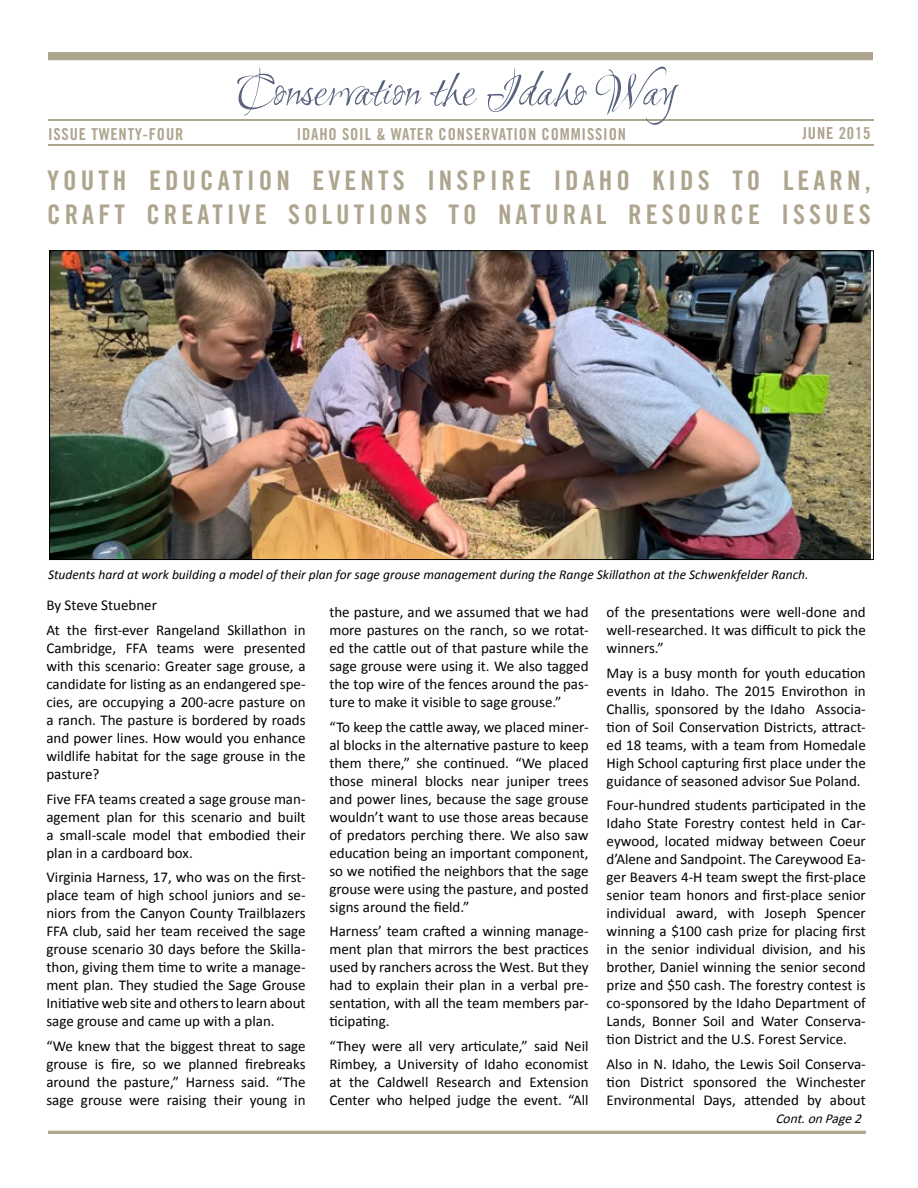
<style>
.page{position:relative;width:918px;height:1188px;background:#fff}
.page>*{position:absolute;margin:0;border:0;box-sizing:border-box;transform-origin:0 0}
.t1{font:27px/33.8px "Trade Gothic LT Std Bd Cn 20";letter-spacing:.15em;color:#aea58f}
.t2{font:16.5px "Trade Gothic LT Std Bd Cn 20";letter-spacing:.05em;color:#aea58f}
.t3{font:15px/18px "Calibri";color:#000;text-align:justify}
.t4{font:italic 13.5px "Calibri";color:#000}
.t5{font:italic 13.5px "Calibri";color:#000}
</style>
<div class="page">
<hr style="left:48px;top:120px;width:825px;height:1px;background:#aea58f">
<hr style="left:48px;top:144px;width:825px;height:2px;background:#aea58f">
<hr style="left:48px;top:1131px;width:818px;height:3px;background:#aea58f">
<div style="left:48px;top:52px;width:825px;height:8px;background:#aea58f"></div>
<svg style="left:237px;top:68px;width:184px;height:47px"></svg>
<svg style="left:430px;top:73px;width:47px;height:34px"></svg>
<svg style="left:487px;top:68px;width:100px;height:44px"></svg>
<svg style="left:596px;top:67px;width:83px;height:58px"></svg>
<img style="left:51px;top:253px;width:820px;height:305px">
<p class="t2" style="left:48px;top:124px;width:137px">ISSUE TWENTY-FOUR</p>
<p class="t2" style="left:297px;top:124px;width:331px">IDAHO SOIL &amp; WATER CONSERVATION COMMISSION</p>
<p class="t2" style="left:803px;top:123px;width:69px">JUNE 2015</p>
<h1 class="t1" style="left:47px;top:163px;width:825px">YOUTH EDUCATION EVENTS INSPIRE IDAHO KIDS TO LEARN,<br>CRAFT CREATIVE SOLUTIONS TO NATURAL RESOURCE ISSUES</h1>
<p class="t4" style="left:48px;top:566px;width:762px">Students hard at work building a model of their plan for sage grouse management during the Range Skillathon at the Schwenkfelder Ranch.</p>
<p class="t3" style="left:46px;top:593px;width:261px;line-height:24.8px">By Steve Stuebner<br>At the first-ever Rangeland Skillathon in</p>
<p class="t3" style="left:46px;top:639px;width:261px">Cambridge, FFA teams were presented with this scenario: Greater sage grouse, a candidate for listing as an endangered spe&shy;cies, are occupying a 200-acre pasture on a ranch. The pasture is bordered by roads and power lines. How would you enhance wildlife habitat for the sage grouse in the pasture?</p>
<p class="t3" style="left:46px;top:790px;width:261px">Five FFA teams created a sage grouse man&shy;agement plan for this scenario and built a small-scale model that embodied their plan in a cardboard box.</p>
<p class="t3" style="left:46px;top:869px;width:261px">Virginia Harness, 17, who was on the first&shy;place team of high school juniors and se&shy;niors from the Canyon County Trailblazers FFA club, said her team received the sage grouse scenario 30 days before the Skilla&shy;thon, giving them time to write a manage&shy;ment plan. They studied the Sage Grouse Initiative web site and others to learn about sage grouse and came up with a plan.</p>
<p class="t3" style="left:46px;top:1037px;width:261px">“We knew that the biggest threat to sage grouse is fire, so we planned firebreaks around the pasture,” Harness said. “The sage grouse were raising their young in</p>
<p class="t3" style="left:329px;top:603px;width:261px">the pasture, and we assumed that we had more pastures on the ranch, so we rotat&shy;ed the cattle out of that pasture while the sage grouse were using it. We also tagged the top wire of the fences around the pas&shy;ture to make it visible to sage grouse.”</p>
<p class="t3" style="left:329px;top:718px;width:261px">“To keep the cattle away, we placed miner&shy;al blocks in the alternative pasture to keep them there,” she continued. “We placed those mineral blocks near juniper trees and power lines, because the sage grouse wouldn’t want to use those areas because of predators perching there. We also saw education being an important component, so we notified the neighbors that the sage grouse were using the pasture, and posted signs around the field.”</p>
<p class="t3" style="left:329px;top:922px;width:261px">Harness’ team crafted a winning manage&shy;ment plan that mirrors the best practices used by ranchers across the West. But they had to explain their plan in a verbal pre&shy;sentation, with all the team members par&shy;ticipating.</p>
<p class="t3" style="left:329px;top:1037px;width:261px">“They were all very articulate,” said Neil Rimbey, a University of Idaho economist at the Caldwell Research and Extension Center who helped judge the event. “All</p>
<p class="t3" style="left:607px;top:603px;width:261px">of the presentations were well-done and well-researched. It was difficult to pick the winners.”</p>
<p class="t3" style="left:607px;top:664px;width:261px">May is a busy month for youth education events in Idaho. The 2015 Envirothon in Challis, sponsored by the Idaho Associa&shy;tion of Soil Conservation Districts, attract&shy;ed 18 teams, with a team from Homedale High School capturing first place under the guidance of seasoned advisor Sue Poland.</p>
<p class="t3" style="left:607px;top:796px;width:261px">Four-hundred students participated in the Idaho State Forestry contest held in Car&shy;eywood, located midway between Coeur d’Alene and Sandpoint. The Careywood Ea&shy;ger Beavers 4-H team swept the first-place senior team honors and first-place senior individual award, with Joseph Spencer winning a $100 cash prize for placing first in the senior individual division, and his brother, Daniel winning the senior second prize and $50 cash. The forestry contest is co-sponsored by the Idaho Department of Lands, Bonner Soil and Water Conserva&shy;tion District and the U.S. Forest Service.</p>
<p class="t3" style="left:607px;top:1055px;width:261px">Also in N. Idaho, the Lewis Soil Conserva&shy;tion District sponsored the Winchester Environmental Days, attended by about</p>
<p class="t5" style="left:775px;top:1110px;width:92px">Cont.onPage2</p>
</div>
